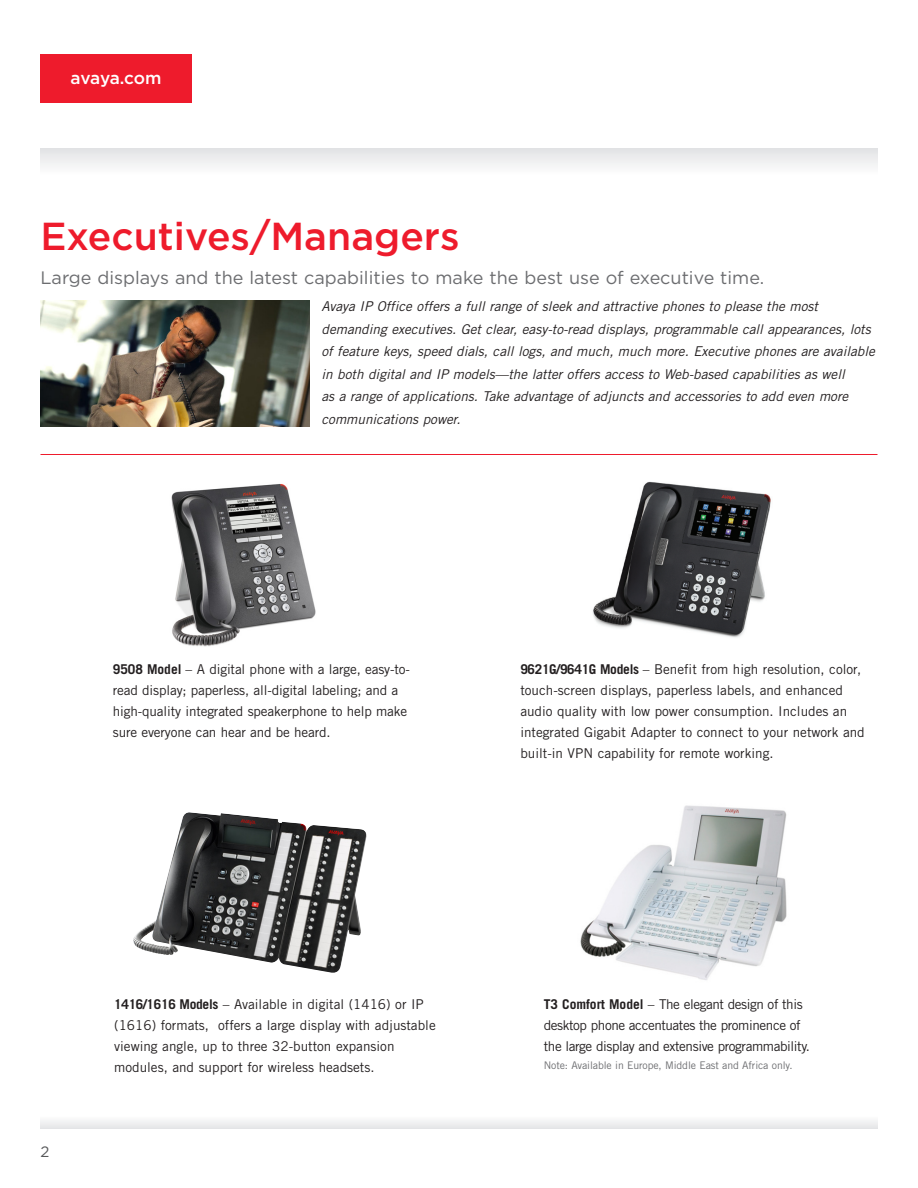
<style>
.page{position:relative;width:918px;height:1188px;background:#fff}
.page>*{position:absolute;margin:0;border:0;box-sizing:border-box;transform-origin:0 0}
.overview_title{font:500 39px "Gotham";color:#ee1b2c}
.intro{font:18px "Gotham";color:#6c6d70}
.Collateral_Box{font:500 17.25px "Gotham";letter-spacing:-.02em;color:#fff}
.t1{font:15px "Gotham";color:#57585a}
.body_copy{font:13.5px/21px "Trade Gothic";color:#231f20}
.body_copy-2{font:italic 13.5px/22.5px "Trade Gothic";color:#231f20}
.body_copy-3{font:13.5px/21px "Trade Gothic";letter-spacing:-.03em;color:#231f20}
.copyright_info_codin{font:10.5px "Trade Gothic";letter-spacing:-.01em;color:#6c6d70}
.s1{font-weight:700}
</style>
<div class="page">
<svg style="left:40px;top:1120px;width:838px;height:9px"></svg>
<div style="left:40px;top:148px;width:838px;height:27px;background:linear-gradient(to right,#f0f0f1,#f0f0f1)"></div>
<div style="left:40px;top:54px;width:152px;height:49px;background:#ee1b2c"></div>
<img style="left:40px;top:300px;width:269px;height:127px">
<hr style="left:40px;top:454px;width:838px;height:1px;background:#ee1b2c">
<img style="left:593px;top:481px;width:178px;height:157px">
<img style="left:171px;top:484px;width:145px;height:163px">
<img style="left:133px;top:812px;width:234px;height:161px">
<img style="left:580px;top:805px;width:207px;height:175px">
<p class="Collateral_Box" style="left:71px;top:68px;width:92px">avaya.com</p>
<p class="overview_title" style="left:40px;top:214px;width:421px">Executives/Managers</p>
<p class="intro" style="left:40px;top:268px;width:725px">Large displays and the latest capabilities to make the best use of executive time.</p>
<p class="body_copy-2" style="left:322px;top:295px;width:555px">Avaya IP Office offers a full range of sleek and attractive phones to please the most demanding executives. Get clear, easy-to-read displays, programmable call appearances, lots of feature keys, speed dials, call logs, and much, much more. Executive phones are available in both digital and IP models—the latter offers access to Web-based capabilities as well<br>as a range of applications. Take advantage of adjuncts and accessories to add even more communications power.</p>
<p class="body_copy" style="left:113px;top:658px;width:299px"><span class="s1">9508 Model</span> – A digital phone with a large, easy-to&shy;read display; paperless, all-digital labeling; and a high-quality integrated speakerphone to help make sure everyone can hear and be heard.</p>
<p class="body_copy" style="left:520px;top:658px;width:346px"><span class="s1">9621G/9641G Models</span> – Benefit from high resolution, color, touch-screen displays, paperless labels, and enhanced audio quality with low power consumption. Includes an integrated Gigabit Adapter to connect to your network and built-in VPN capability for remote working.</p>
<p class="t1" style="left:40px;top:1143px;width:10px">2</p>
<p class="body_copy" style="left:114px;top:993px;width:323px"><span class="s1">1416/1616 Models</span> – Available in digital (1416) or IP (1616) formats, offers a large display with adjustable viewing angle, up to three 32-button expansion modules, and support for wireless headsets.</p>
<p class="body_copy-3" style="left:544px;top:994px;width:268px"><span class="s1">T3 Comfort Model</span> – The elegant design of this desktop phone accentuates the prominence of the large display and extensive programmability.</p>
<p class="copyright_info_codin" style="left:544px;top:1059px;width:250px">Note: Available in Europe, Middle East and Africa only.</p>
</div>
